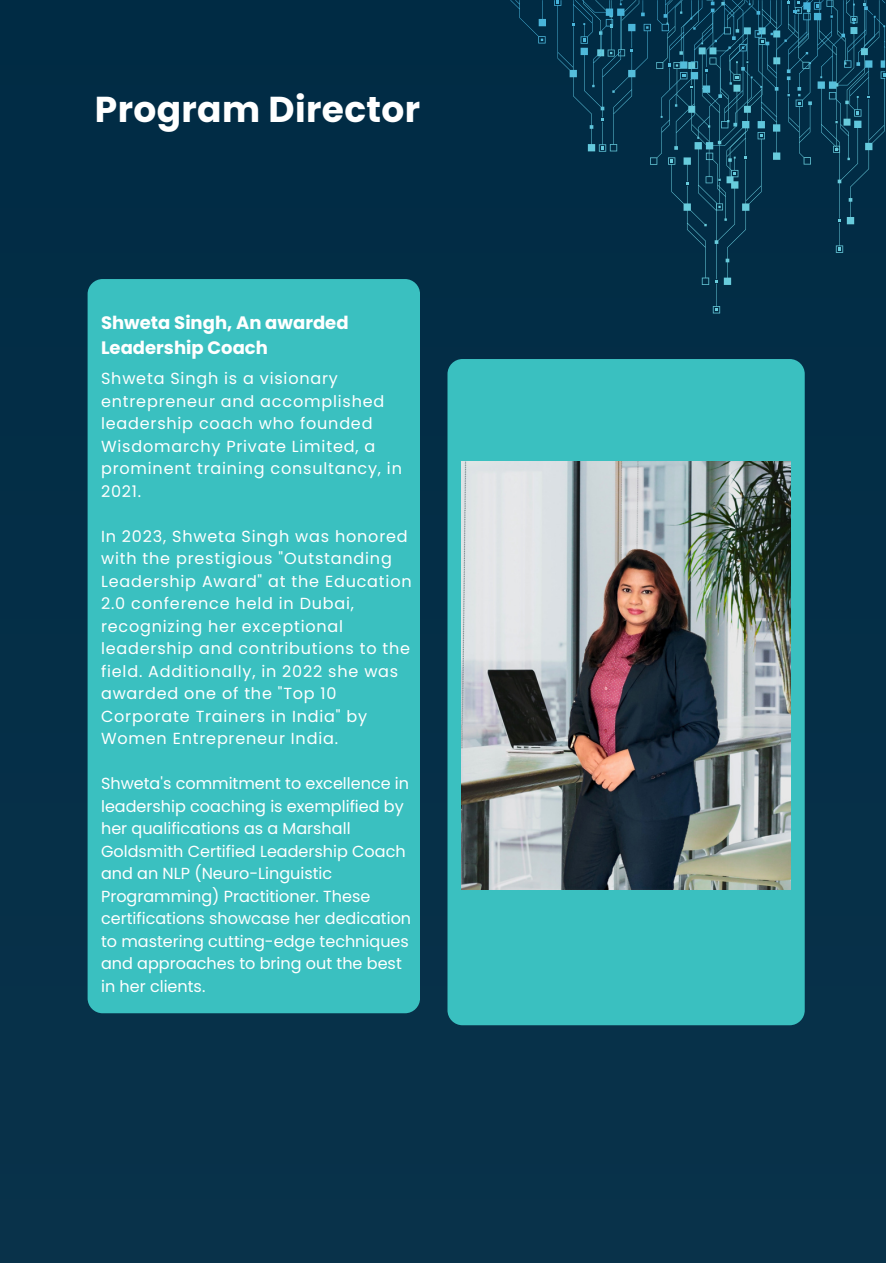
<style>
.page{position:relative;width:893px;height:1264px;background:#fff}
.page>*{position:absolute;margin:0;border:0;box-sizing:border-box;transform-origin:0 0}
.t1{font:700 36px "Poppins";letter-spacing:.01em;color:#fff}
.t2{font:700 18px/24.8px "Poppins";color:#fff}
.t3{font:16.05px/22.5px "Poppins";letter-spacing:.05em;color:#fff}
.t4{font:16.05px/22.5px "Poppins";color:#fff}
</style>
<div class="page">
<div style="left:0;top:0;width:885px;height:1262px;background:#052f48"></div>
<div style="left:88px;top:279px;width:332px;height:734px;background:#3ac0c0;border-radius:15px"></div>
<svg style="left:510px;top:0;width:36px;height:43px"></svg>
<svg style="left:554px;top:0;width:331px;height:313px"></svg>
<div style="left:447px;top:359px;width:357px;height:666px;background:#3ac0c0;border-radius:15px"></div>
<img style="left:461px;top:461px;width:329px;height:428px">
<p class="t1" style="left:95px;top:84px;width:327px">Program Director</p>
<p class="t2" style="left:101px;top:310px;width:249px">Shweta Singh, An awarded<br>Leadership Coach</p>
<p class="t3" style="left:101px;top:367px;width:302px">Shweta Singh is a visionary entrepreneur and accomplished leadership coach who founded<br>Wisdomarchy Private Limited, a prominent training consultancy, in<br>2021.</p>
<p class="t3" style="left:101px;top:525px;width:312px">In 2023, Shweta Singh was honored with the prestigious "Outstanding<br>Leadership Award" at the Education<br>2.0 conference held in Dubai, recognizing her exceptional leadership and contributions to the field. Additionally, in 2022 she was awarded one of the "Top 10<br>Corporate Trainers in India" by<br>Women Entrepreneur India.</p>
<p class="t4" style="left:101px;top:772px;width:311px">Shweta's commitment to excellence in leadership coaching is exemplified by her qualifications as a Marshall Goldsmith Certified Leadership Coach and an NLP (Neuro-Linguistic Programming) Practitioner. These certifications showcase her dedication to mastering cutting-edge techniques and approaches to bring out the best in her clients.</p>
</div>
